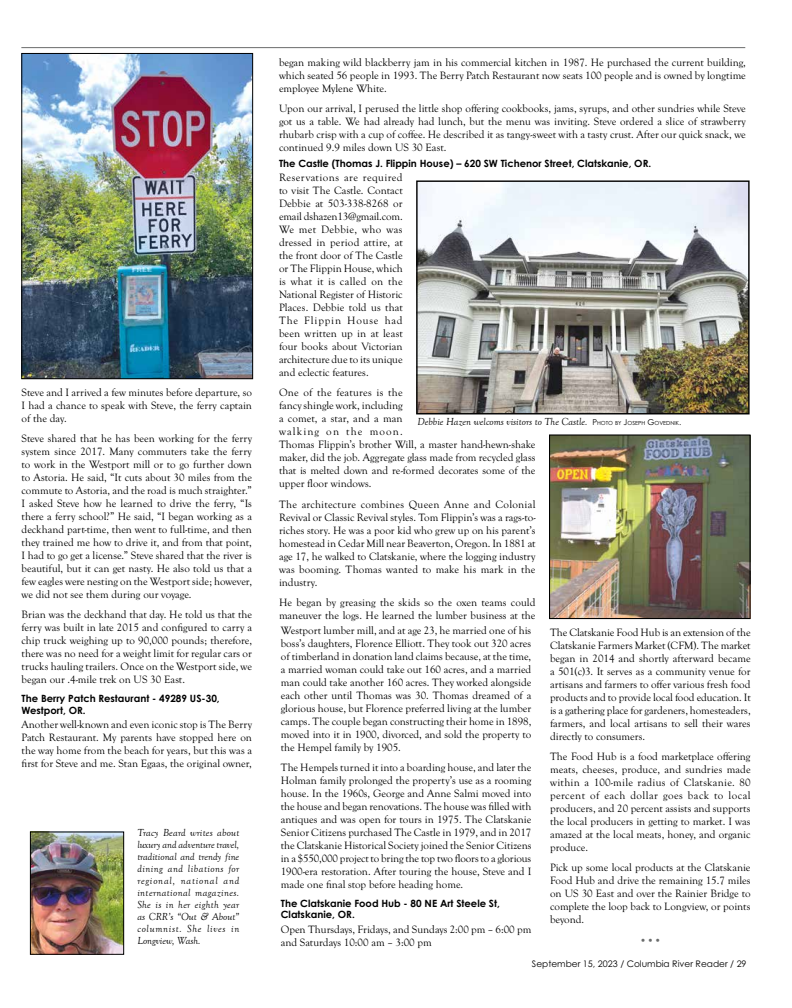
<style>
.page{position:relative;width:792px;height:1008px;background:#fff}
.page>*{position:absolute;margin:0;border:0;box-sizing:border-box;transform-origin:0 0}
.t1{font:11px/13px "Goudy Old Sty";color:#000;text-align:justify}
.t2{font:11px "Goudy Old Sty";color:#6a6c6c}
.t3{font:italic 10.5px/12px "Goudy Old Style T";color:#000;text-align:justify}
.t4{font:700 10px/11.5px "Century Gothic Pro";color:#000}
.t5{font:9px "Century Gothic Pro";color:#000}
.s1{font-family:"Century Gothic Pro";font-style:normal;font-size:8px}
.s2{font-family:"Century Gothic Pro";font-style:normal;font-size:5.6px}
</style>
<div class="page">
<hr style="left:21px;top:47px;width:724px;height:1px;background:#6a6c6c">
<img style="left:418px;top:182px;width:330px;height:230px">
<div style="left:416px;top:180px;width:334px;height:234px;border:1px solid #000"></div>
<img style="left:24px;top:55px;width:227px;height:322px">
<div style="left:22px;top:53px;width:231px;height:326px;border:1px solid #000"></div>
<img style="left:32px;top:834px;width:90px;height:118px">
<div style="left:30px;top:832px;width:94px;height:122px;border:1px solid #000"></div>
<img style="left:551px;top:436px;width:198px;height:181px">
<div style="left:549px;top:434px;width:202px;height:185px;border:1px solid #000"></div>
<p class="t1" style="left:22px;top:386px;width:232px">Steve and I arrived a few minutes before departure, so I had a chance to speak with Steve, the ferry captain of the day.</p>
<p class="t1" style="left:22px;top:432px;width:232px">Steve shared that he has been working for the ferry system since 2017. Many commuters take the ferry to work in the Westport mill or to go further down to Astoria. He said, “It cuts about 30 miles from the commute to Astoria, and the road is much straighter.” I asked Steve how he learned to drive the ferry, “Is there a ferry school?” He said, “I began working as a deckhand part-time, then went to full-time, and then they trained me how to drive it, and from that point, I had to go get a license.” Steve shared that the river is beautiful, but it can get nasty. He also told us that a few eagles were nesting on the Westport side; however, we did not see them during our voyage.</p>
<p class="t1" style="left:22px;top:608px;width:232px">Brian was the deckhand that day. He told us that the ferry was built in late 2015 and configured to carry a chip truck weighing up to 90,000 pounds; therefore, there was no need for a weight limit for regular cars or trucks hauling trailers. Once on the Westport side, we began our .4-mile trek on US 30 East.</p>
<p class="t4" style="left:22px;top:692px;width:200px">The Berry Patch Restaurant - 49289 US-30,<br>Westport, OR.</p>
<p class="t1" style="left:22px;top:718px;width:232px">Another well-known and even iconic stop is The Berry Patch Restaurant. My parents have stopped here on the way home from the beach for years, but this was a first for Steve and me. Stan Egaas, the original owner,</p>
<p class="t3" style="left:137px;top:827px;width:103px">Tracy Beard writes about luxury and adventure travel, traditional and trendy fine dining and libations for regional, national and international magazines.<br>She is in her eighth year as CRR’s “Out &amp; About” columnist. She lives in Longview, Wash.</p>
<p class="t1" style="left:279px;top:56px;width:468px">began making wild blackberry jam in his commercial kitchen in 1987. He purchased the current building, which seated 56 people in 1993. The Berry Patch Restaurant now seats 100 people and is owned by longtime employee Mylene White.</p>
<p class="t1" style="left:279px;top:102px;width:468px">Upon our arrival, I perused the little shop offering cookbooks, jams, syrups, and other sundries while Steve got us a table. We had already had lunch, but the menu was inviting. Steve ordered a slice of strawberry rhubarb crisp with a cup of coffee. He described it as tangy-sweet with a tasty crust. After our quick snack, we continued 9.9 miles down US 30 East.</p>
<p class="t4" style="left:279px;top:157px;width:374px">The Castle (Thomas J. Flippin House) – 620 SW Tichenor Street, Clatskanie, OR.</p>
<p class="t1" style="left:279px;top:171px;width:125px">Reservations are required to visit The Castle. Contact Debbie at 503-338-8268 or email dshazen13@gmail.com.<br>We met Debbie, who was dressed in period attire, at the front door of The Castle or The Flippin House, which is what it is called on the National Register of Historic Places. Debbie told us that The Flippin House had been written up in at least four books about Victorian architecture due to its unique and eclectic features.</p>
<p class="t1" style="left:279px;top:387px;width:258px;text-align:left">One of the features is the<br>fancy shingle work, including<br>a comet, a star, and a man<br>walking on the moon.<br>Thomas Flippin’s brother Will, a master hand-hewn-shake maker, did the job. Aggregate glass made from recycled glass that is melted down and re-formed decorates some of the upper floor windows.</p>
<p class="t1" style="left:279px;top:498px;width:258px">The architecture combines Queen Anne and Colonial Revival or Classic Revival styles. Tom Flippin’s was a rags-to&shy;riches story. He was a poor kid who grew up on his parent’s homestead in Cedar Mill near Beaverton, Oregon. In 1881 at age 17, he walked to Clatskanie, where the logging industry was booming. Thomas wanted to make his mark in the industry.</p>
<p class="t1" style="left:279px;top:596px;width:258px">He began by greasing the skids so the oxen teams could maneuver the logs. He learned the lumber business at the</p>
<p class="t1" style="left:550px;top:626px;width:202px">The Clatskanie Food Hub is an extension of the Clatskanie Farmers Market (CFM). The market began in 2014 and shortly afterward became a 501(c)3. It serves as a community venue for artisans and farmers to offer various fresh food products and to provide local food education. It is a gathering place for gardeners, homesteaders, farmers, and local artisans to sell their wares directly to consumers.</p>
<p class="t1" style="left:550px;top:750px;width:202px">The Food Hub is a food marketplace offering meats, cheeses, produce, and sundries made within a 100-mile radius of Clatskanie. 80 percent of each dollar goes back to local producers, and 20 percent assists and supports the local producers in getting to market. I was amazed at the local meats, honey, and organic produce.</p>
<p class="t1" style="left:550px;top:862px;width:202px">Pick up some local products at the Clatskanie Food Hub and drive the remaining 15.7 miles on US 30 East and over the Rainier Bridge to complete the loop back to Longview, or points beyond.</p>
<p class="t2" style="left:639px;top:934px;width:24px">•••</p>
<p class="t3" style="left:418px;top:416px;width:265px">Debbie Hazen welcoms visitors to The Castle. <span class="s1">P</span><span class="s2">HOTO BY</span> <span class="s1">J</span><span class="s2">OSEPH</span> <span class="s1">G</span><span class="s2">OVEDNIK</span><span class="s1">.</span></p>
<p class="t1" style="left:281px;top:624px;width:252px">Westport lumber mill, and at age 23, he married one of his boss’s daughters, Florence Elliott. They took out 320 acres of timberland in donation land claims because, at the time, a married woman could take out 160 acres, and a married man could take another 160 acres. They worked alongside each other until Thomas was 30. Thomas dreamed of a glorious house, but Florence preferred living at the lumber camps. The couple began constructing their home in 1898, moved into it in 1900, divorced, and sold the property to the Hempel family by 1905.</p>
<p class="t1" style="left:281px;top:761px;width:252px">The Hempels turned it into a boarding house, and later the Holman family prolonged the property’s use as a rooming house. In the 1960s, George and Anne Salmi moved into the house and began renovations. The house was filled with antiques and was open for tours in 1975. The Clatskanie Senior Citizens purchased The Castle in 1979, and in 2017 the Clatskanie Historical Society joined the Senior Citizens in a $550,000 project to bring the top two floors to a glorious 1900-era restoration. After touring the house, Steve and I made one final stop before heading home.</p>
<p class="t4" style="left:281px;top:897px;width:221px">The Clatskanie Food Hub - 80 NE Art Steele St,<br>Clatskanie, OR.</p>
<p class="t1" style="left:281px;top:923px;width:252px">Open Thursdays, Fridays, and Sundays 2:00 pm – 6:00 pm and Saturdays 10:00 am – 3:00 pm</p>
<p class="t5" style="left:532px;top:958px;width:216px">September 15, 2023 / Columbia River Reader / 29</p>
</div>
